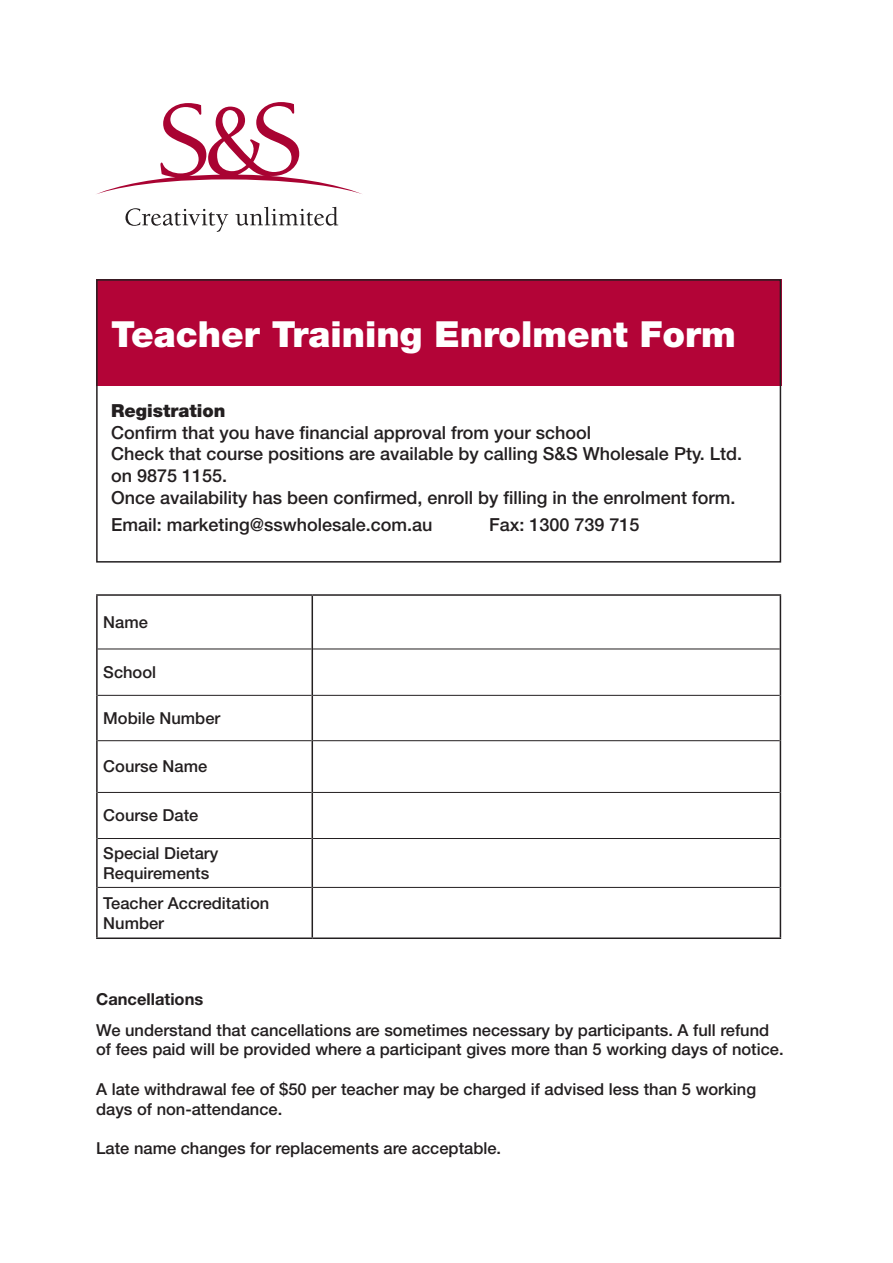
<style>
.page{position:relative;width:893px;height:1263px;background:#fff}
.page>*{position:absolute;margin:0;border:0;box-sizing:border-box;transform-origin:0 0}
.t1{font:900 36px "Helvetica Neue LT Std";color:#fff}
.t2{font:500 18px/21.6px "Helvetica Neue LT Std";color:#231f20}
.t3{font:500 16.5px/19.8px "Helvetica Neue LT Std";color:#231f20}
.s1{font-weight:900}
.s2{font-weight:700}
</style>
<div class="page">
<div style="left:96px;top:279px;width:685px;height:106px;background:#b30437"></div>
<svg style="left:98px;top:596px;width:682px;height:341px"></svg>
<hr style="left:98px;top:649px;width:214px;height:1px;background:#231f20">
<hr style="left:313px;top:649px;width:467px;height:1px;background:#231f20">
<hr style="left:98px;top:695px;width:214px;height:1px;background:#231f20">
<hr style="left:313px;top:695px;width:467px;height:1px;background:#231f20">
<hr style="left:98px;top:740px;width:214px;height:1px;background:#231f20">
<hr style="left:313px;top:740px;width:467px;height:1px;background:#231f20">
<hr style="left:98px;top:792px;width:214px;height:1px;background:#231f20">
<hr style="left:313px;top:792px;width:467px;height:1px;background:#231f20">
<hr style="left:98px;top:838px;width:214px;height:1px;background:#231f20">
<hr style="left:313px;top:838px;width:467px;height:1px;background:#231f20">
<hr style="left:98px;top:887px;width:214px;height:1px;background:#231f20">
<hr style="left:313px;top:887px;width:467px;height:1px;background:#231f20">
<hr style="left:312px;top:596px;width:1px;height:53px;background:#231f20">
<hr style="left:312px;top:649px;width:1px;height:46px;background:#231f20">
<hr style="left:312px;top:695px;width:1px;height:46px;background:#231f20">
<hr style="left:312px;top:741px;width:1px;height:51px;background:#231f20">
<hr style="left:312px;top:792px;width:1px;height:46px;background:#231f20">
<hr style="left:312px;top:838px;width:1px;height:49px;background:#231f20">
<hr style="left:312px;top:887px;width:1px;height:50px;background:#231f20">
<hr style="left:96px;top:594px;width:216px;height:2px;background:#231f20">
<hr style="left:96px;top:596px;width:2px;height:53px;background:#231f20">
<hr style="left:312px;top:594px;width:469px;height:2px;background:#231f20">
<hr style="left:780px;top:596px;width:1px;height:53px;background:#231f20">
<hr style="left:96px;top:649px;width:2px;height:46px;background:#231f20">
<hr style="left:780px;top:649px;width:1px;height:46px;background:#231f20">
<hr style="left:96px;top:695px;width:2px;height:46px;background:#231f20">
<hr style="left:780px;top:695px;width:1px;height:46px;background:#231f20">
<hr style="left:96px;top:741px;width:2px;height:51px;background:#231f20">
<hr style="left:780px;top:741px;width:1px;height:51px;background:#231f20">
<hr style="left:96px;top:792px;width:2px;height:46px;background:#231f20">
<hr style="left:780px;top:792px;width:1px;height:46px;background:#231f20">
<hr style="left:96px;top:838px;width:2px;height:49px;background:#231f20">
<hr style="left:780px;top:838px;width:1px;height:49px;background:#231f20">
<hr style="left:96px;top:887px;width:2px;height:50px;background:#231f20">
<hr style="left:780px;top:887px;width:1px;height:50px;background:#231f20">
<hr style="left:96px;top:937px;width:216px;height:2px;background:#231f20">
<hr style="left:312px;top:937px;width:469px;height:2px;background:#231f20">
<svg style="left:125px;top:208px;width:103px;height:24px"></svg>
<svg style="left:236px;top:207px;width:102px;height:19px"></svg>
<svg style="left:97px;top:102px;width:265px;height:92px"></svg>
<div style="left:96px;top:279px;width:685px;height:284px;border:2px solid #231f20"></div>
<p class="t1" style="left:111px;top:312px;width:626px">Teacher Training Enrolment Form</p>
<p class="t2" style="left:111px;top:400px;width:632px"><span class="s1">Registration<br></span>Confirm that you have financial approval from your school<br>Check that course positions are available by calling S&amp;S Wholesale Pty. Ltd. on 9875 1155.<br>Once availability has been confirmed, enroll by filling in the enrolment form.</p>
<p class="t2" style="left:111px;top:513px;width:323px">Email: marketing@sswholesale.com.au</p>
<p class="t2" style="left:489px;top:513px;width:152px">Fax: 1300 739 715</p>
<p class="t3" style="left:103px;top:612px;width:46px">Name</p>
<p class="t3" style="left:103px;top:662px;width:54px">School</p>
<p class="t3" style="left:103px;top:708px;width:119px">Mobile Number</p>
<p class="t3" style="left:103px;top:756px;width:105px">Course Name</p>
<p class="t3" style="left:103px;top:805px;width:97px">Course Date</p>
<p class="t3" style="left:103px;top:843px;width:116px">Special Dietary<br>Requirements</p>
<p class="t3" style="left:103px;top:893px;width:168px">Teacher Accreditation<br>Number</p>
<p class="t3" style="left:96px;top:983px;width:675px;line-height:31px"><span class="s2">Cancellations<br></span>We understand that cancellations are sometimes necessary by participants. A full refund</p>
<p class="t3" style="left:96px;top:1039px;width:689px">of fees paid will be provided where a participant gives more than 5 working days of notice.</p>
<p class="t3" style="left:96px;top:1079px;width:662px">A late withdrawal fee of $50 per teacher may be charged if advised less than 5 working days of non-attendance.</p>
<p class="t3" style="left:96px;top:1138px;width:407px">Late name changes for replacements are acceptable.</p>
</div>
